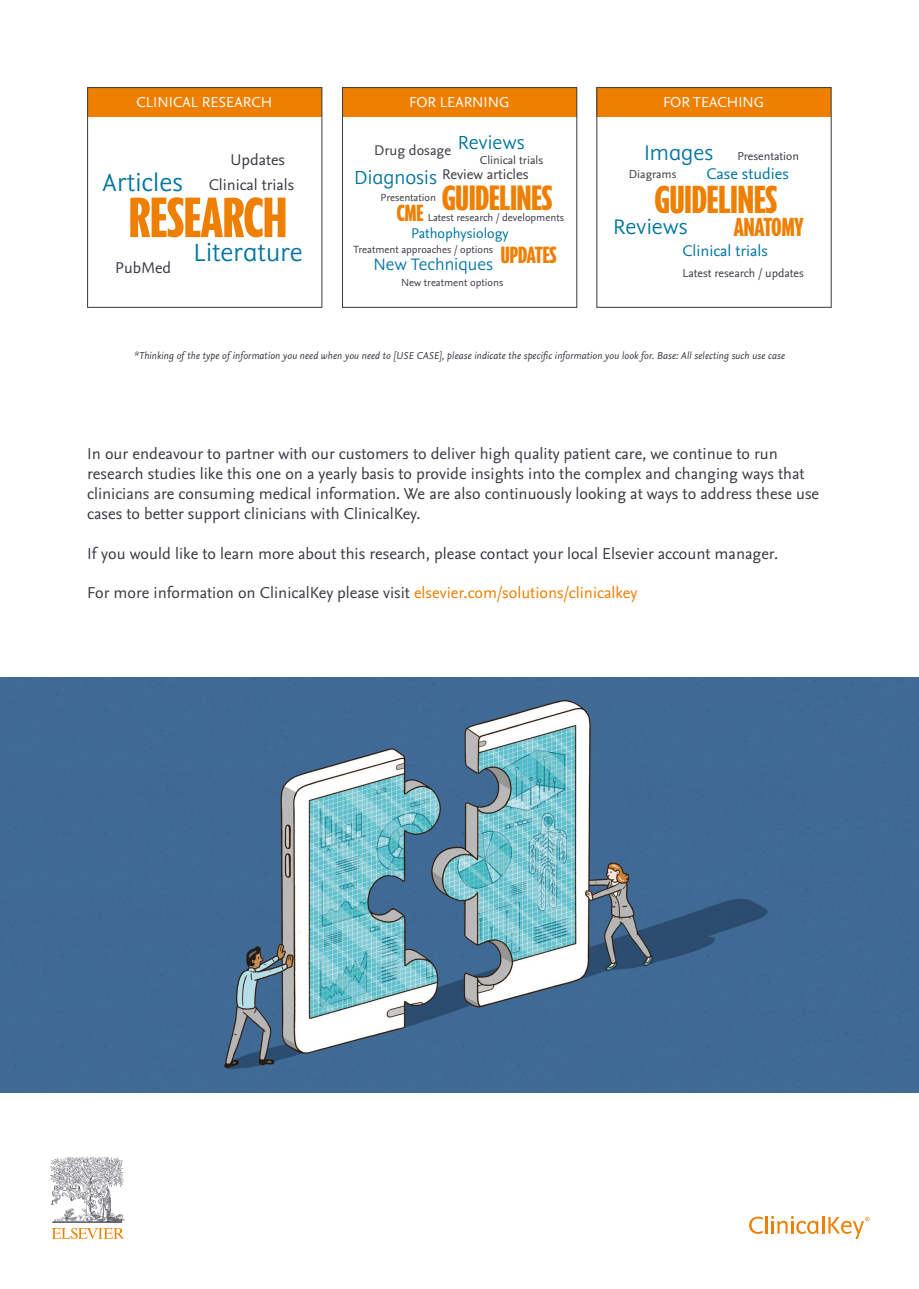
<style>
.page{position:relative;width:919px;height:1289px;background:#fff}
.page>*{position:absolute;margin:0;border:0;box-sizing:border-box;transform-origin:0 0}
.t1{font:700 condensed 65.25px "Elsevier Display";color:#ee7f00}
.t2{font:700 condensed 45px "Elsevier Display";color:#ee7f00}
.t3{font:700 condensed 40.5px "Elsevier Display";color:#ee7f00}
.t4{font:700 condensed 30px "Elsevier Display";letter-spacing:-.005em;color:#ee7f00}
.t5{font:300 28.35px "Elsevier Display";color:#0075a0}
.t6{font:700 condensed 27px "Elsevier Display";color:#ee7f00}
.t7{font:300 24px "Elsevier Display";color:#0075a0}
.t8{font:300 21.6px "Elsevier Display";color:#0075a0}
.t9{font:300 18.9px "Elsevier Display";color:#0075a0}
.t10{font:16.5px/19.8px "Nexus Sans Pro";color:#3a3b43}
.t11{font:16.2px "Nexus Sans Pro";color:#3a3b43}
.t12{font:16.2px "Nexus Sans Pro";color:#0075a0}
.t13{font:15px "Nexus Sans Pro";color:#fff}
.t14{font:14.55px/23.7px "Nexus Sans Pro";color:#3a3b43}
.t15{font:14.55px "Nexus Sans Pro";color:#0075a0}
.t16{font:12px "Nexus Sans Pro";color:#3a3b43}
.t17{font:10.8px "Nexus Sans Pro";color:#3a3b43}
.t18{font:italic 10.5px "Nexus Sans Pro";color:#3a3b43}
.s1{color:#ee7f00}
</style>
<div class="page">
<img style="left:0;top:677px;width:918px;height:415px">
<svg style="left:50px;top:1156px;width:75px;height:82px"></svg>
<svg style="left:749px;top:1215px;width:120px;height:23px"></svg>
<div style="left:87px;top:88px;width:234px;height:29px;background:#ee7f00"></div>
<div style="left:342px;top:88px;width:234px;height:29px;background:#ee7f00"></div>
<div style="left:596px;top:88px;width:234px;height:29px;background:#ee7f00"></div>
<div style="left:87px;top:87px;width:235px;height:221px;border:1px solid #3a3b43"></div>
<div style="left:342px;top:87px;width:235px;height:221px;border:1px solid #3a3b43"></div>
<div style="left:596px;top:87px;width:235px;height:221px;border:1px solid #3a3b43"></div>
<p class="t13" style="left:136px;top:91px;width:137px">CLINICAL RESEARCH</p>
<p class="t13" style="left:409px;top:91px;width:102px">FOR LEARNING</p>
<p class="t13" style="left:663px;top:91px;width:103px">FOR TEACHING</p>
<h3 class="t5" style="left:102px;top:166px;width:82px">Articles</h3>
<p class="t11" style="left:230px;top:147px;width:56px">Updates</p>
<p class="t11" style="left:209px;top:172px;width:87px">Clinical trials</p>
<h1 class="t1" style="left:129px;top:184px;width:159px">RESEARCH</h1>
<p class="t11" style="left:115px;top:256px;width:57px">PubMed</p>
<h3 class="t5" style="left:194px;top:236px;width:111px">Literature</h3>
<h3 class="t8" style="left:457px;top:129px;width:69px">Reviews</h3>
<p class="t14" style="left:442px;top:138px;width:88px;text-indent:-68px">Drug dosage<br>Review articles</p>
<p class="t17" style="left:427px;top:210px;width:138px">Latest research / developments</p>
<p class="t17" style="left:353px;top:241px;width:141px">Treatment approaches / options</p>
<p class="t17" style="left:401px;top:274px;width:103px">New treatment options</p>
<p class="t16" style="left:480px;top:151px;width:65px">Clinical trials</p>
<h3 class="t8" style="left:354px;top:165px;width:84px">Diagnosis</h3>
<h3 class="t3" style="left:442px;top:177px;width:112px">GUIDELINES</h3>
<p class="t17" style="left:380px;top:189px;width:57px">Presentation</p>
<p class="t15" style="left:411px;top:222px;width:99px">Pathophysiology</p>
<h3 class="t6" style="left:396px;top:199px;width:28px">CME</h3>
<h3 class="t6" style="left:501px;top:241px;width:57px">UPDATES</h3>
<p class="t9" style="left:373px;top:254px;width:121px">New Techniques</p>
<h3 class="t7" style="left:644px;top:138px;width:71px">Images</h3>
<p class="t16" style="left:737px;top:147px;width:63px">Presentation</p>
<p class="t16" style="left:629px;top:165px;width:49px">Diagrams</p>
<p class="t12" style="left:706px;top:161px;width:84px">Case studies</p>
<h2 class="t2" style="left:654px;top:177px;width:124px">GUIDELINES</h2>
<h3 class="t4" style="left:733px;top:212px;width:72px">ANATOMY</h3>
<h3 class="t7" style="left:613px;top:213px;width:76px">Reviews</h3>
<p class="t12" style="left:682px;top:238px;width:87px">Clinical trials</p>
<p class="t16" style="left:682px;top:264px;width:123px">Latest research / updates</p>
<p class="t18" style="left:134px;top:347px;width:652px">*Thinking of the type of information you need when you need to [USE CASE], please indicate the specific information you look for. Base: All selecting such use case</p>
<p class="t10" style="left:87px;top:443px;width:733px">In our endeavour to partner with our customers to deliver high quality patient care, we continue to run research studies like this one on a yearly basis to provide insights into the complex and changing ways that clinicians are consuming medical information. We are also continuously looking at ways to address these use cases to better support clinicians with ClinicalKey.</p>
<p class="t10" style="left:87px;top:542px;width:692px">If you would like to learn more about this research, please contact your local Elsevier account manager.</p>
<p class="t10" style="left:87px;top:582px;width:551px">For more information on ClinicalKey please visit <span class="s1">elsevier.com/solutions/clinicalkey</span></p>
</div>
